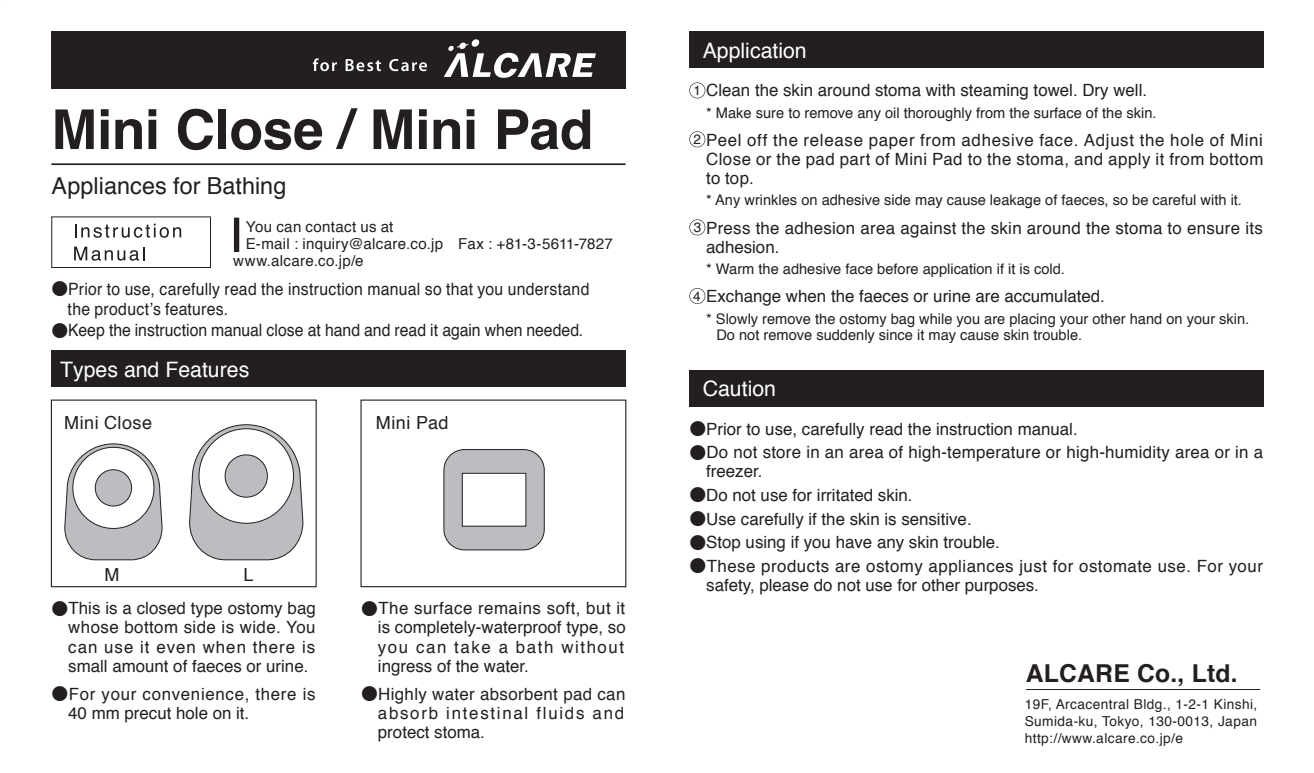
<style>
.page{position:relative;width:1314px;height:773px;background:#fff}
.page>*{position:absolute;margin:0;border:0;box-sizing:border-box;transform-origin:0 0}
.t1{font:700 54.9px "Helvetica";letter-spacing:-.01em;color:#231f20}
.t2{font:700 24.75px "Helvetica";letter-spacing:.01em;color:#231f20}
.t3{font:23.4px "Helvetica";color:#231f20}
.t4{font:21.15px "Helvetica";color:#fff}
.t5{font:18px "Helvetica";letter-spacing:.025em;color:#231f20}
.t6{font:16.88px/19.1px "Helvetica";letter-spacing:.01em;color:#231f20}
.t7{font:16.88px/19.1px "Helvetica";letter-spacing:.03em;color:#231f20;text-align:right}
.t8{font:16.88px/20.7px "Helvetica";letter-spacing:.01em;color:#231f20;scale:.93 1}
.t9{font:16.88px/19.3px "Helvetica";letter-spacing:.04em;color:#231f20}
.t10{font:16.88px "Helvetica";letter-spacing:.1em;color:#231f20}
.t11{font:15.08px/16.9px "Helvetica";letter-spacing:.02em;color:#231f20}
.t12{font:14.62px/16.9px "Helvetica";color:#231f20}
.t13{font:13.72px/16.9px "Helvetica";letter-spacing:.03em;color:#231f20;text-align:justify}
.t14{font:13.5px "Helvetica";color:#231f20}
.s1{font-family:"Shin Go Pro"}
</style>
<div class="page">
<div style="left:444px;top:449px;width:100px;height:101px;background:#bcbdc0;border-radius:21px"></div>
<div style="left:443px;top:449px;width:101px;height:101px;border:1px solid #231f20;border-radius:21px"></div>
<div style="left:462px;top:473px;width:64px;height:53px;background:#fff"></div>
<div style="left:462px;top:473px;width:64px;height:53px;border:1px solid #231f20"></div>
<svg style="left:64px;top:443px;width:99px;height:117px"></svg>
<div style="left:73px;top:447px;width:81px;height:81px;background:#fff;border-radius:50%"></div>
<div style="left:73px;top:447px;width:81px;height:82px;border:1px solid #231f20;border-radius:50%"></div>
<div style="left:95px;top:470px;width:37px;height:36px;background:#bcbdc0;border-radius:50%"></div>
<div style="left:95px;top:469px;width:37px;height:37px;border:1px solid #231f20;border-radius:50%"></div>
<svg style="left:189px;top:424px;width:115px;height:136px"></svg>
<div style="left:199px;top:429px;width:94px;height:94px;background:#fff;border-radius:50%"></div>
<div style="left:225px;top:455px;width:42px;height:42px;background:#bcbdc0;border-radius:50%"></div>
<div style="left:225px;top:454px;width:43px;height:43px;border:1px solid #231f20;border-radius:50%"></div>
<div style="left:51px;top:399px;width:266px;height:188px;border:1px solid #231f20"></div>
<div style="left:360px;top:399px;width:266px;height:188px;border:1px solid #231f20"></div>
<div style="left:51px;top:350px;width:574px;height:37px;background:#231f20"></div>
<div style="left:689px;top:32px;width:574px;height:36px;background:#231f20"></div>
<div style="left:689px;top:370px;width:574px;height:36px;background:#231f20"></div>
<hr style="left:51px;top:163px;width:574px;height:2px;background:#231f20">
<svg style="left:75px;top:224px;width:106px;height:14px"></svg>
<svg style="left:74px;top:247px;width:70px;height:14px"></svg>
<div style="left:51px;top:216px;width:160px;height:52px;border:1px solid #231f20"></div>
<div style="left:234px;top:218px;width:5px;height:34px;background:#231f20"></div>
<hr style="left:1026px;top:689px;width:234px;height:1px;background:#231f20">
<div style="left:51px;top:32px;width:574px;height:57px;background:#231f20"></div>
<div style="left:471px;top:39px;width:8px;height:8px;background:#fff;border-radius:50%"></div>
<svg style="left:444px;top:44px;width:152px;height:34px"></svg>
<svg style="left:313px;top:58px;width:24px;height:13px"></svg>
<svg style="left:346px;top:59px;width:35px;height:12px"></svg>
<svg style="left:389px;top:59px;width:38px;height:12px"></svg>
<svg style="left:689px;top:82px;width:16px;height:16px"></svg>
<svg style="left:689px;top:131px;width:16px;height:16px"></svg>
<svg style="left:689px;top:219px;width:16px;height:16px"></svg>
<svg style="left:689px;top:288px;width:16px;height:16px"></svg>
<h1 class="t1" style="left:51px;top:85px;width:543px">Mini Close / Mini Pad</h1>
<h3 class="t3" style="left:52px;top:167px;width:236px">Appliances for Bathing</h3>
<p class="t11" style="left:246px;top:219px;width:149px">You can contact us at</p>
<p class="t11" style="left:233px;top:236px;width:211px;text-indent:13px">E-mail : inquiry@alcare.co j p. www.alcare. c o j p. e/</p>
<p class="t11" style="left:458px;top:236px;width:156px">Fax : +81-3-5611-7827</p>
<p class="t8" style="left:68px;top:279px;width:562px;text-indent:-16px"><span class="s1">●</span>Prior to use, carefully read the instruction manual so that you understand the product s’ features.</p>
<p class="t8" style="left:51px;top:320px;width:573px"><span class="s1">●</span>Keep the instruction manual close at hand and read it again when needed.</p>
<p class="t4" style="left:60px;top:353px;width:191px">Types and Features</p>
<p class="t5" style="left:64px;top:408px;width:90px">Mini Close</p>
<p class="t5" style="left:105px;top:560px;width:16px">M</p>
<p class="t5" style="left:243px;top:560px;width:12px">L</p>
<p class="t5" style="left:376px;top:408px;width:74px">Mini Pad</p>
<p class="t4" style="left:703px;top:34px;width:105px">Application</p>
<p class="t6" style="left:706px;top:81px;width:442px">Clean the skin around stoma with steaming towel. Dry well.</p>
<p class="t12" style="left:706px;top:104px;width:452px">* Make sure to remove any oil thoroughly from the surface of the skin.</p>
<p class="t6" style="left:706px;top:131px;width:559px;text-align:justify">Peel off the release paper from adhesive face. Adjust the hole of Mini Close or the pad part of Mini Pad to the stoma, and apply it from bottom to top.</p>
<p class="t12" style="left:706px;top:192px;width:537px">* Any wrinkles on adhesive side may cause leakage of faeces, so be careful with .i t</p>
<p class="t6" style="left:706px;top:219px;width:558px">Press the adhesion area against the skin around the stoma to ensure its adhesion.</p>
<p class="t12" style="left:706px;top:261px;width:360px">* Warm the adhesive face before application isitif cold.</p>
<p class="t6" style="left:706px;top:287px;width:400px">Exchange when the faeces or urine are accumulated.</p>
<p class="t12" style="left:716px;top:310px;width:534px;text-indent:-10px">* Slowly remove the ostomy bag while you are placing your other hand on your skin.<br>Do not remove suddenly since it may cause skin trouble.</p>
<p class="t14" style="left:693px;top:80px;width:9px">1</p>
<p class="t14" style="left:693px;top:129px;width:9px">2</p>
<p class="t14" style="left:694px;top:217px;width:9px">3</p>
<p class="t14" style="left:693px;top:285px;width:9px">4</p>
<p class="t4" style="left:703px;top:372px;width:75px">Caution</p>
<p class="t6" style="left:689px;top:419px;width:390px"><span class="s1">●</span>Prior to use, carefully read the instruction manual.</p>
<p class="t6" style="left:706px;top:443px;width:558px;text-indent:-17px"><span class="s1">●</span>Do not store in an area of high-temperature or high-humidity area or in a freezer.</p>
<p class="t6" style="left:689px;top:486px;width:225px"><span class="s1">●</span>Do not use for irritated skin.</p>
<p class="t6" style="left:689px;top:510px;width:284px"><span class="s1">●</span>Use carefully if the skin is sensitive.</p>
<p class="t6" style="left:689px;top:533px;width:312px"><span class="s1">●</span>Stop using if you have any skin trouble.</p>
<p class="t7" style="left:706px;top:557px;width:558px;text-align:left;text-indent:-17px"><span class="s1">●</span>These products are ostomy appliances just for ostomate use. For your safety, please do not use for other purposes.</p>
<p class="t6" style="left:68px;top:599px;width:249px;text-align:justify;text-indent:-17px"><span class="s1">●</span>This is a closed type ostomy bag whose bottom side is wide. You can use it even when there is small amount of faeces or urine.</p>
<p class="t9" style="left:68px;top:684px;width:249px;text-indent:-17px"><span class="s1">●</span>For your convenience, there is<br>40 mm precut hole on .i t</p>
<p class="t7" style="left:361px;top:599px;width:266px"><span class="s1">●</span>The surface remains soft, but it is completely-waterproof type, so without</p>
<p class="t6" style="left:516px;top:637px;width:39px">bath</p>
<p class="t6" style="left:454px;top:637px;width:38px">take</p>
<p class="t6" style="left:378px;top:637px;width:153px">you<br>ingress of the water.</p>
<p class="t6" style="left:361px;top:684px;width:266px;text-align:right"><span class="s1">●</span>Highly water absorbent pad can and</p>
<p class="t6" style="left:416px;top:637px;width:32px">can</p>
<p class="t6" style="left:499px;top:637px;width:11px">a</p>
<h2 class="t2" style="left:1026px;top:653px;width:213px">ALCARE Co., Ltd.</h2>
<p class="t6" style="left:378px;top:704px;width:108px">absorb protect stoma.</p>
<p class="t13" style="left:1024px;top:696px;width:234px">19 ,F Arcacentral Bldg., 1-2-1 Kinshi, Sumida-ku, Tokyo, 130-0013, Japan http://www.alcare. c o j p. e/</p>
<p class="t6" style="left:536px;top:704px;width:49px">fluids</p>
<p class="t10" style="left:446px;top:700px;width:84px">intestinal</p>
</div>
